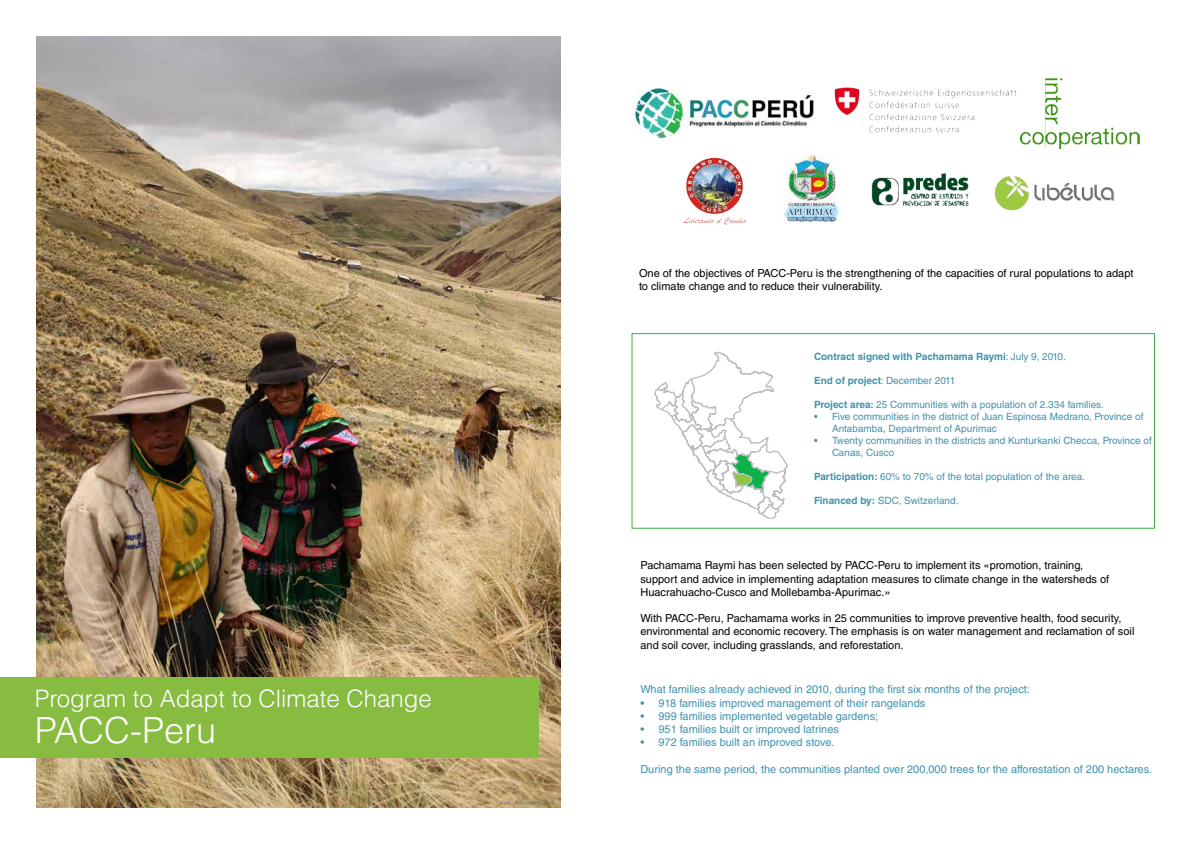
<style>
.page{position:relative;width:1191px;height:842px;background:#fff}
.page>*{position:absolute;margin:0;border:0;box-sizing:border-box;transform-origin:0 0}
.t1{font:300 36px "Helvetica LT Std";color:#fff}
.t2{font:300 24px "Helvetica LT Std";color:#fff}
.t3{font:11px/13.2px "Helvetica LT Std";color:#000}
.t4{font:11px "Helvetica LT Std";color:#4092b0}
.t5{font:10px/12px "Helvetica LT Std";color:#4092b0}
.t6{font:700 10px "Helvetica LT Std";color:#4092b0}
.s1{font-weight:400}
.s2{font-weight:700}
</style>
<div class="page">
<img style="left:36px;top:36px;width:524px;height:771px">
<div style="left:0;top:677px;width:539px;height:81px;background:#87bc40"></div>
<div style="left:631px;top:333px;width:524px;height:196px;border:1px solid #41ad49"></div>
<img style="left:634px;top:88px;width:180px;height:50px">
<img style="left:1026px;top:78px;width:114px;height:71px">
<img style="left:683px;top:157px;width:63px;height:68px">
<img style="left:834px;top:87px;width:192px;height:58px">
<img style="left:783px;top:155px;width:56px;height:67px">
<img style="left:871px;top:173px;width:98px;height:34px">
<img style="left:994px;top:176px;width:120px;height:35px">
<svg style="left:654px;top:352px;width:134px;height:167px"></svg>
<h2 class="t2" style="left:35px;top:683px;width:399px">Program to Adapt to Climate Change</h2>
<h1 class="t1" style="left:35px;top:707px;width:183px">PACC-Peru</h1>
<p class="t3" style="left:639px;top:266px;width:496px">One of the objectives of PACC-Peru is the strengthening of the capacities of rural populations to adapt to climate change and to reduce their vulnerability.</p>
<p class="t6" style="left:814px;top:350px;width:253px">Contract signed with Pachamama Raymi<span class="s1">: July 9, 2010.</span></p>
<p class="t5" style="left:814px;top:374px;width:143px"><span class="s2">End of project</span>: December 2011</p>
<p class="t5" style="left:814px;top:398px;width:291px"><span class="s2">Project area:</span> 25 Communities with a population of 2.334 families.</p>
<p class="t5" style="left:832px;top:410px;width:313px;text-indent:-18px">• Five communities in the district of Juan Espinosa Medrano, Province of<br>Antabamba, Department of Apurimac</p>
<p class="t5" style="left:832px;top:434px;width:321px;text-indent:-18px">• Twenty communities in the districts and Kunturkanki Checca, Province of<br>Canas, Cusco</p>
<p class="t5" style="left:814px;top:470px;width:272px"><span class="s2">Participation:</span> 60% to 70% of the total population of the area.</p>
<p class="t5" style="left:814px;top:494px;width:146px"><span class="s2">Financed by:</span> SDC, Switzerland.</p>
<p class="t3" style="left:640px;top:559px;width:470px">Pachamama Raymi has been selected by PACC-Peru to implement its «promotion, training, support and advice in implementing adaptation measures to climate change in the watersheds of<br>Huacrahuacho-Cusco and Mollebamba-Apurimac.»</p>
<p class="t3" style="left:640px;top:612px;width:495px">With PACC-Peru, Pachamama works in 25 communities to improve preventive health, food security, environmental and economic recovery. The emphasis is on water management and reclamation of soil and soil cover, including grasslands, and reforestation.</p>
<p class="t4" style="left:640px;top:683px;width:391px">What families already achieved in 2010, during the first six months of the project:</p>
<p class="t4" style="left:640px;top:696px;width:286px">• 918 families improved management of their rangelands</p>
<p class="t4" style="left:640px;top:709px;width:239px">• 999 families implemented vegetable gardens;</p>
<p class="t4" style="left:640px;top:723px;width:200px">• 951 families built or improved latrines</p>
<p class="t4" style="left:640px;top:736px;width:195px">• 972 families built an improved stove.</p>
<p class="t4" style="left:640px;top:762px;width:513px">During the same period, the communities planted over 200,000 trees for the afforestation of 200 hectares.</p>
</div>
